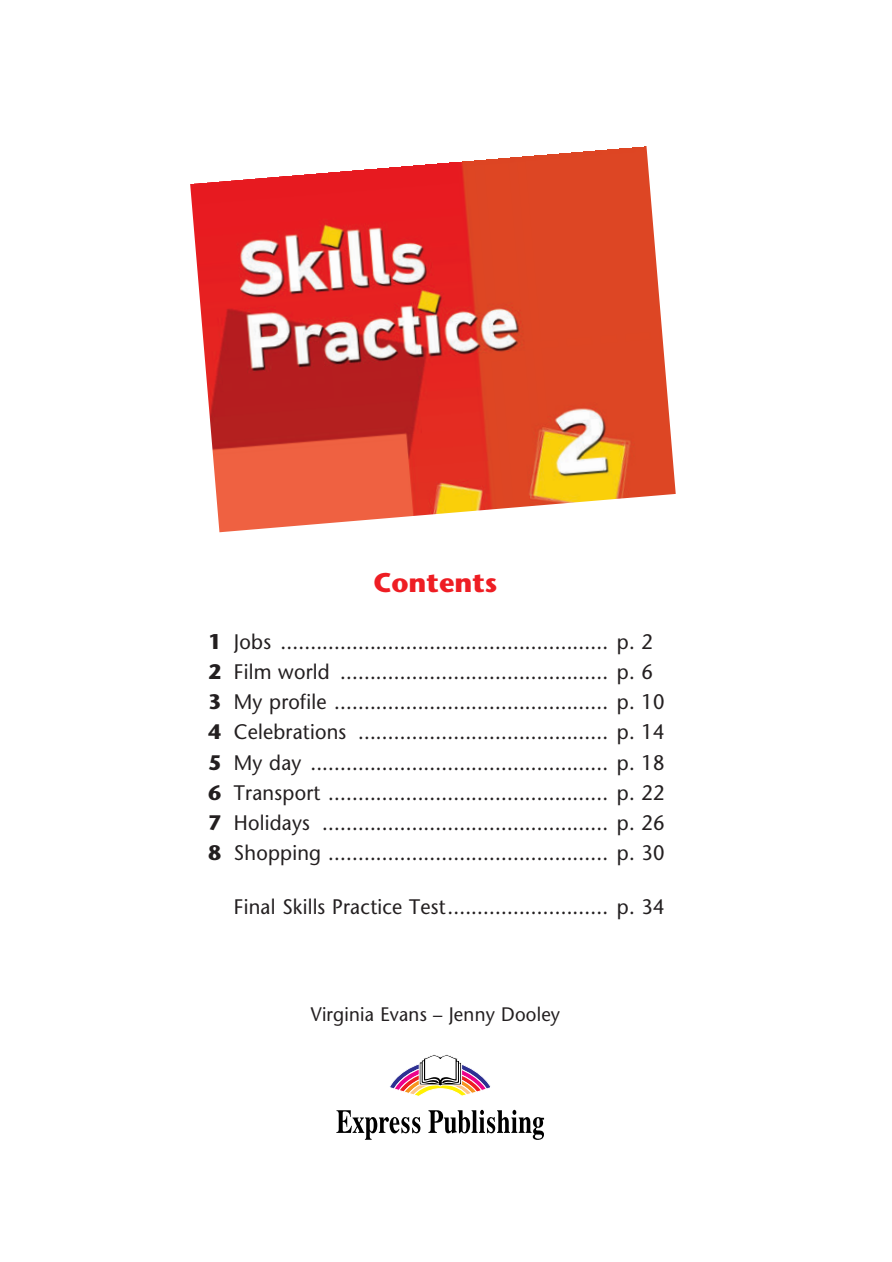
<style>
.page{position:relative;width:892px;height:1262px;background:#fff}
.page>*{position:absolute;margin:0;border:0;box-sizing:border-box;transform-origin:0 0}
.t1{font:700 27px "Stone Sans Std";color:#ee1d23}
.t2{font:500 21px/30px "Stone Sans Std";letter-spacing:.01em;color:#231f20;scale:.95 1}
.t3{font:500 19.5px "Stone Sans Std";letter-spacing:.01em;color:#231f20;scale:.95 1}
.s1{font-weight:700}
</style>
<div class="page">
<svg style="left:390px;top:1054px;width:101px;height:42px"></svg>
<svg style="left:336px;top:1110px;width:84px;height:29px"></svg>
<svg style="left:428px;top:1110px;width:116px;height:30px"></svg>
<img style="left:190px;top:146px;width:485px;height:386px">
<p class="t1" style="left:373px;top:572px;width:125px">Contents</p>
<p class="t2" style="left:208px;top:629px;width:481px"><span class="s1">1</span> Jobs ....................................................... p. 2<br><span class="s1">2</span> Film world ............................................. p. 6<br><span class="s1">3</span> My profile .............................................. p. 10<br><span class="s1">4</span> Celebrations .......................................... p. 14<br><span class="s1">5</span> My day .................................................. p. 18<br><span class="s1">6</span> Transport ............................................... p. 22<br><span class="s1">7</span> Holidays ................................................ p. 26<br><span class="s1">8</span> Shopping ............................................... p. 30</p>
<p class="t2" style="left:234px;top:893px;width:455px">Final Skills Practice Test........................... p. 34</p>
<p class="t3" style="left:311px;top:1006px;width:264px">Virginia Evans – Jenny Dooley</p>
</div>
